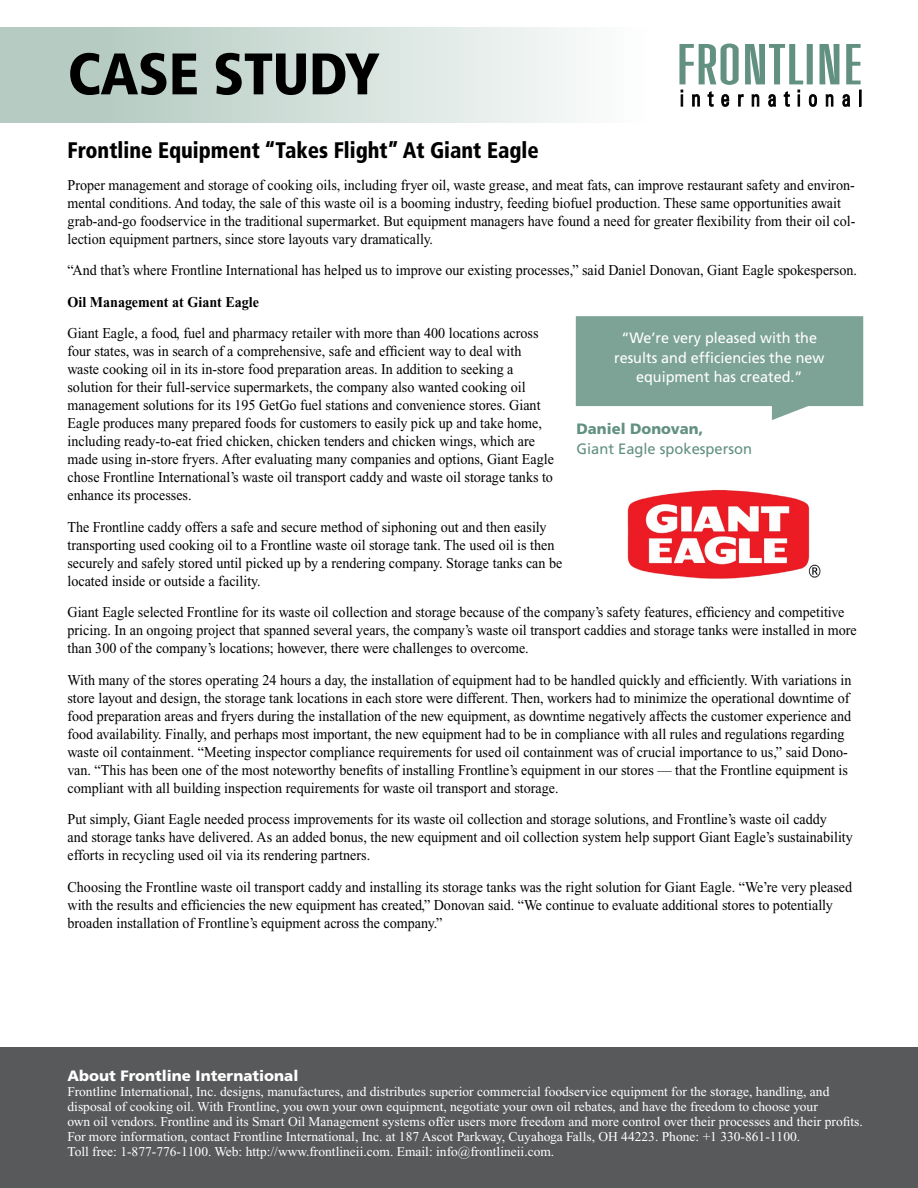
<style>
.page{position:relative;width:918px;height:1188px;background:#fff}
.page>*{position:absolute;margin:0;border:0;box-sizing:border-box;transform-origin:0 0}
.t1{font:900 condensed 58.5px "Frutiger";letter-spacing:-.01em;color:#000}
.t2{font:900 condensed 22.5px "Frutiger";color:#000;scale:.94 1}
.t3{font:15px/18px "Times New Roman";color:#000;scale:.94 1}
.t4{font:15px/19.5px "Frutiger";color:#fff;text-align:center;scale:.96 1}
.t5{font:900 15px "Frutiger";color:#fff}
.t6{font:700 15px "Times New Roman";color:#000;scale:.94 1}
.t7{font:15px "Frutiger";color:#629081}
.t8{font:900 15px "Frutiger";color:#629081}
.t9{font:13.5px/15px "Times New Roman";color:#fff}
</style>
<div class="page">
<div style="left:0;top:1048px;width:918px;height:140px;background:#58595b"></div>
<svg style="left:679px;top:44px;width:182px;height:63px"></svg>
<div style="left:0;top:28px;width:649px;height:95px;background:linear-gradient(to right,#acc5bb,#fcfdfc)"></div>
<svg style="left:576px;top:316px;width:287px;height:104px;background:#8caea2"></svg>
<img style="left:627px;top:489px;width:194px;height:90px">
<h1 class="t1" style="left:68px;top:39px;width:314px">CASE STUDY</h1>
<h2 class="t2" style="left:68px;top:137px;width:503px">Frontline Equipment “Takes Flight” At Giant Eagle</h2>
<p class="t3" style="left:68px;top:176px;width:840px">Proper management and storage of cooking oils, including fryer oil, waste grease, and meat fats, can improve restaurant safety and environ&shy;mental conditions. And today, the sale of this waste oil is a booming industry, feeding biofuel production. These same opportunities await grab-and-go foodservice in the traditional supermarket. But equipment managers have found a need for greater flexibility from their oil col&shy;lection equipment partners, since store layouts vary dramatically.</p>
<p class="t3" style="left:68px;top:261px;width:841px">“And that’s where Frontline International has helped us to improve our existing processes,” said Daniel Donovan, Giant Eagle spokesperson.</p>
<p class="t6" style="left:68px;top:294px;width:205px">Oil Management at Giant Eagle</p>
<p class="t3" style="left:68px;top:324px;width:519px">Giant Eagle, a food, fuel and pharmacy retailer with more than 400 locations across four states, was in search of a comprehensive, safe and efficient way to deal with waste cooking oil in its in-store food preparation areas. In addition to seeking a solution for their full-service supermarkets, the company also wanted cooking oil management solutions for its 195 GetGo fuel stations and convenience stores. Giant Eagle produces many prepared foods for customers to easily pick up and take home, including ready-to-eat fried chicken, chicken tenders and chicken wings, which are made using in-store fryers. After evaluating many companies and options, Giant Eagle chose Frontline International’s waste oil transport caddy and waste oil storage tanks to enhance its processes.</p>
<p class="t3" style="left:68px;top:518px;width:528px">The Frontline caddy offers a safe and secure method of siphoning out and then easily transporting used cooking oil to a Frontline waste oil storage tank. The used oil is then securely and safely stored until picked up by a rendering company. Storage tanks can be located inside or outside a facility.</p>
<p class="t3" style="left:68px;top:603px;width:841px">Giant Eagle selected Frontline for its waste oil collection and storage because of the company’s safety features, efficiency and competitive pricing. In an ongoing project that spanned several years, the company’s waste oil transport caddies and storage tanks were installed in more than 300 of the company’s locations; however, there were challenges to overcome.</p>
<p class="t3" style="left:68px;top:671px;width:836px">With many of the stores operating 24 hours a day, the installation of equipment had to be handled quickly and efficiently. With variations in store layout and design, the storage tank locations in each store were different. Then, workers had to minimize the operational downtime of food preparation areas and fryers during the installation of the new equipment, as downtime negatively affects the customer experience and food availability. Finally, and perhaps most important, the new equipment had to be in compliance with all rules and regulations regarding waste oil containment. “Meeting inspector compliance requirements for used oil containment was of crucial importance to us,” said Dono&shy;van. “This has been one of the most noteworthy benefits of installing Frontline’s equipment in our stores — that the Frontline equipment is compliant with all building inspection requirements for waste oil transport and storage.</p>
<p class="t3" style="left:68px;top:810px;width:837px">Put simply, Giant Eagle needed process improvements for its waste oil collection and storage solutions, and Frontline’s waste oil caddy<br>and storage tanks have delivered. As an added bonus, the new equipment and oil collection system help support Giant Eagle’s sustainability efforts in recycling used oil via its rendering partners.</p>
<p class="t3" style="left:68px;top:878px;width:836px">Choosing the Frontline waste oil transport caddy and installing its storage tanks was the right solution for Giant Eagle. “We’re very pleased with the results and efficiencies the new equipment has created,” Donovan said. “We continue to evaluate additional stores to potentially broaden installation of Frontline’s equipment across the company.”</p>
<p class="t4" style="left:614px;top:329px;width:221px">“We’re very pleased with the results and efficiencies the new equipment has created.”</p>
<p class="t8" style="left:577px;top:420px;width:128px">Daniel Donovan,</p>
<p class="t7" style="left:577px;top:440px;width:177px">Giant Eagle spokesperson</p>
<p class="t5" style="left:68px;top:1067px;width:232px">About Frontline International</p>
<p class="t9" style="left:68px;top:1084px;width:797px">Frontline International, Inc. designs, manufactures, and distributes superior commercial foodservice equipment for the storage, handling, and disposal of cooking oil. With Frontline, you own your own equipment, negotiate your own oil rebates, and have the freedom to choose your<br>own oil vendors. Frontline and its Smart Oil Management systems offer users more freedom and more control over their processes and their profits.<br>For more information, contact Frontline International, Inc. at 187 Ascot Parkway, Cuyahoga Falls, OH 44223. Phone: +1 330-861-1100.<br>Toll free: 1-877-776-1100. Web: http://www.frontlineii.com. Email: info@frontlineii.com.</p>
</div>
